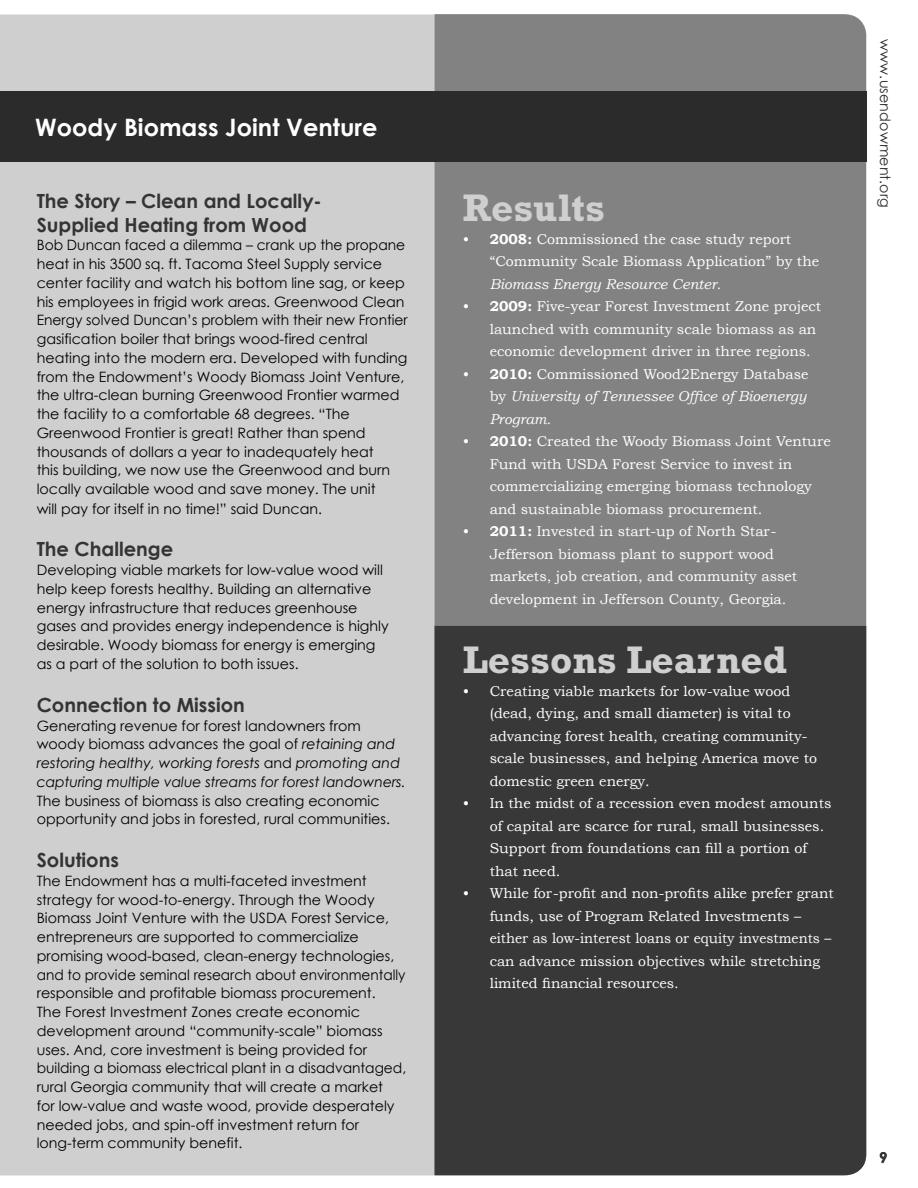
<style>
.page{position:relative;width:918px;height:1188px;background:#fff}
.page>*{position:absolute;margin:0;border:0;box-sizing:border-box;transform-origin:0 0}
.t1{font:700 39px "Rockwell Std";color:#cfcfcf}
.t2{font:700 24px "Century Gothic";color:#fff}
.t3{font:700 19.5px/23.4px "Century Gothic";color:#343434}
.t4{font:700 15px "Century Gothic";color:#343434}
.t5{font:14.25px/18.8px "Century Gothic";color:#000}
.t6{font:14.25px/22.5px "Bookman Old Style";color:#fff}
.t7{font:italic 14.25px/18.8px "Century Gothic";color:#000}
.t8{font:italic 14.25px/22.5px "Bookman Old Style";color:#fff}
.t9{font:14.25px "Century Gothic";letter-spacing:.01em;color:#2b2b2b}
.s1{font-style:normal}
.s2{font-weight:700}
.s3{font-weight:700;font-style:normal}
</style>
<div class="page">
<div style="left:0;top:14px;width:435px;height:1161px;background:#cfcfcf"></div>
<div style="left:435px;top:14px;width:431px;height:612px;background:#828282"></div>
<div style="left:435px;top:626px;width:431px;height:549px;background:#383838"></div>
<div style="left:0;top:92px;width:866px;height:70px;background:#2b2b2b"></div>
<h2 class="t2" style="left:35px;top:112px;width:344px">Woody Biomass Joint Venture</h2>
<h3 class="t3" style="left:37px;top:189px;width:287px">The Story – Clean and Locally-<br>Supplied Heating from Wood</h3>
<p class="t5" style="left:37px;top:236px;width:372px">Bob Duncan faced a dilemma – crank up the propane heat in his 3500 sq. ft. Tacoma Steel Supply service center facility and watch his bottom line sag, or keep his employees in frigid work areas. Greenwood Clean Energy solved Duncan’s problem with their new Frontier gasification boiler that brings wood-fired central heating into the modern era. Developed with funding from the Endowment’s Woody Biomass Joint Venture, the ultra-clean burning Greenwood Frontier warmed the facility to a comfortable 68 degrees. “The Greenwood Frontier is great! Rather than spend thousands of dollars a year to inadequately heat<br>this building, we now use the Greenwood and burn locally available wood and save money. The unit<br>will pay for itself in no time!” said Duncan.</p>
<h3 class="t3" style="left:37px;top:537px;width:138px">The Challenge</h3>
<p class="t5" style="left:37px;top:560px;width:354px">Developing viable markets for low-value wood will help keep forests healthy. Building an alternative energy infrastructure that reduces greenhouse gases and provides energy independence is highly desirable. Woody biomass for energy is emerging as a part of the solution to both issues.</p>
<h3 class="t3" style="left:37px;top:693px;width:210px">Connection to Mission</h3>
<p class="t7" style="left:37px;top:716px;width:370px"><span class="s1">Generating revenue for forest landowners from woody biomass advances the goal of</span> retaining and restoring healthy, working forests <span class="s1">and</span> promoting and capturing multiple value streams for forest landowners.</p>
<p class="t5" style="left:37px;top:791px;width:355px">The business of biomass is also creating economic opportunity and jobs in forested, rural communities.</p>
<h3 class="t3" style="left:37px;top:848px;width:84px">Solutions</h3>
<p class="t5" style="left:37px;top:871px;width:371px">The Endowment has a multi-faceted investment strategy for wood-to-energy. Through the Woody Biomass Joint Venture with the USDA Forest Service, entrepreneurs are supported to commercialize promising wood-based, clean-energy technologies, and to provide seminal research about environmentally responsible and profitable biomass procurement.<br>The Forest Investment Zones create economic development around “community-scale” biomass uses. And, core investment is being provided for building a biomass electrical plant in a disadvantaged, rural Georgia community that will create a market<br>for low-value and waste wood, provide desperately needed jobs, and spin-off investment return for long-term community benefit.</p>
<h1 class="t1" style="left:463px;top:185px;width:144px">Results</h1>
<p class="t6" style="left:490px;top:228px;width:331px;text-indent:-27px">• <span class="s2">2008:</span> Commissioned the case study report “Community Scale Biomass Application” by the</p>
<p class="t8" style="left:490px;top:273px;width:233px">Biomass Energy Resource Center.</p>
<p class="t6" style="left:490px;top:295px;width:333px;text-indent:-27px">• <span class="s2">2009:</span> Five-year Forest Investment Zone project launched with community scale biomass as an economic development driver in three regions.</p>
<p class="t8" style="left:490px;top:363px;width:320px;text-indent:-27px"><span class="s1">•</span> <span class="s3">2010:</span> <span class="s1">Commissioned Wood2Energy Database by</span> University of Tennessee Office of Bioenergy<br>Program.</p>
<p class="t6" style="left:490px;top:430px;width:343px;text-indent:-27px">• <span class="s2">2010:</span> Created the Woody Biomass Joint Venture Fund with USDA Forest Service to invest in commercializing emerging biomass technology and sustainable biomass procurement.</p>
<p class="t6" style="left:490px;top:520px;width:309px;text-indent:-27px">• <span class="s2">2011:</span> Invested in start-up of North Star-Jefferson biomass plant to support wood markets, job creation, and community asset development in Jefferson County, Georgia.</p>
<h1 class="t1" style="left:463px;top:637px;width:326px">Lessons Learned</h1>
<p class="t6" style="left:490px;top:680px;width:329px;text-indent:-27px">• Creating viable markets for low-value wood (dead, dying, and small diameter) is vital to advancing forest health, creating community&shy;scale businesses, and helping America move to domestic green energy.</p>
<p class="t6" style="left:490px;top:792px;width:343px;text-indent:-27px">• In the midst of a recession even modest amounts of capital are scarce for rural, small businesses.<br>Support from foundations can fill a portion of that need.</p>
<p class="t6" style="left:490px;top:882px;width:346px;text-indent:-27px">• While for-profit and non-profits alike prefer grant funds, use of Program Related Investments – either as low-interest loans or equity investments – can advance mission objectives while stretching limited financial resources.</p>
<p class="t9" style="left:894px;top:39px;width:170px;rotate:90deg">www.usendowment.org</p>
<p class="t4" style="left:879px;top:1148px;width:10px">9</p>
</div>
